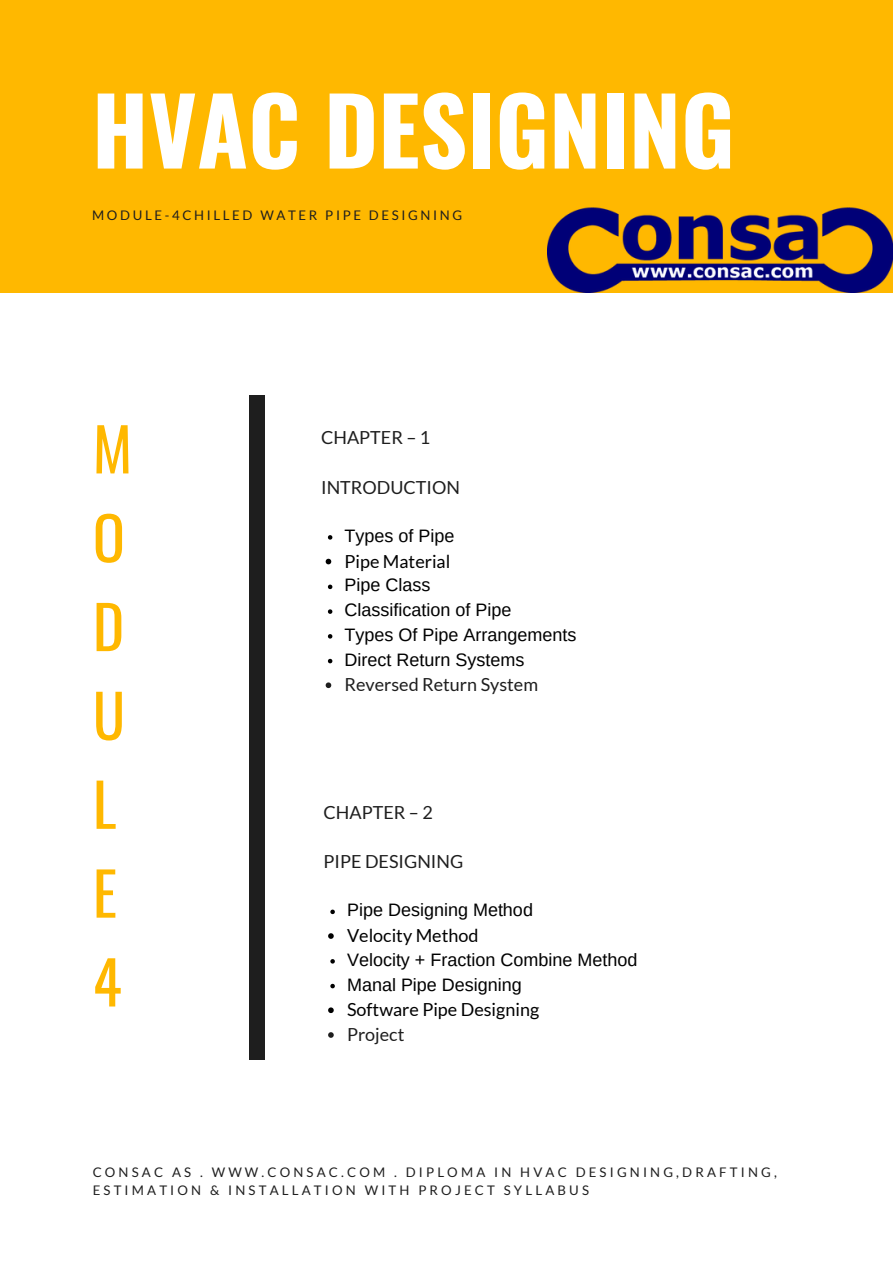
<style>
.page{position:relative;width:893px;height:1264px;background:#fff}
.page>*{position:absolute;margin:0;border:0;box-sizing:border-box;transform-origin:0 0}
.t1{font:700 92.55px "Oswald";color:#fff}
.t2{font:59.55px "Oswald";color:#ffb800}
.t3{font:18px "Arimo";color:#000}
.t4{font:18px "Lato";color:#1e1e1e}
.t5{font:18px "Lato";color:#000}
.t6{font:13.2px/18px "Lato";letter-spacing:.24em;color:#1e1e1e}
.t7{font:13.2px "Lato";letter-spacing:.2em;color:#1e1e1e}
</style>
<div class="page">
<svg style="left:328px;top:535px;width:4px;height:4px"></svg>
<svg style="left:325px;top:558px;width:6px;height:6px"></svg>
<svg style="left:328px;top:584px;width:4px;height:5px"></svg>
<svg style="left:328px;top:609px;width:4px;height:5px"></svg>
<svg style="left:328px;top:634px;width:4px;height:4px"></svg>
<svg style="left:328px;top:659px;width:4px;height:4px"></svg>
<svg style="left:325px;top:682px;width:6px;height:6px"></svg>
<div style="left:0;top:0;width:892px;height:292px;background:#ffb800"></div>
<div style="left:249px;top:395px;width:16px;height:665px;background:#1e1e1e"></div>
<svg style="left:330px;top:909px;width:5px;height:5px"></svg>
<svg style="left:328px;top:933px;width:6px;height:5px"></svg>
<svg style="left:330px;top:959px;width:5px;height:4px"></svg>
<svg style="left:330px;top:983px;width:5px;height:5px"></svg>
<svg style="left:328px;top:1007px;width:6px;height:6px"></svg>
<svg style="left:328px;top:1032px;width:6px;height:5px"></svg>
<img style="left:548px;top:207px;width:344px;height:85px">
<p class="t1" style="left:92px;top:58px;width:644px">HVAC DESIGNING</p>
<p class="t7" style="left:92px;top:207px;width:371px">MODULE-4CHILLED WATER PIPE DESIGNING</p>
<p class="t2" style="left:93px;top:402px;width:41px">M</p>
<p class="t2" style="left:93px;top:491px;width:34px">O</p>
<p class="t2" style="left:93px;top:580px;width:33px">D</p>
<p class="t2" style="left:93px;top:669px;width:34px">U</p>
<p class="t2" style="left:93px;top:757px;width:25px">L</p>
<p class="t2" style="left:93px;top:846px;width:26px">E</p>
<p class="t2" style="left:93px;top:935px;width:30px">4</p>
<p class="t4" style="left:321px;top:426px;width:111px">CHAPTER – 1</p>
<p class="t4" style="left:321px;top:476px;width:140px">INTRODUCTION</p>
<p class="t3" style="left:344px;top:525px;width:111px">Types of Pipe</p>
<p class="t5" style="left:344px;top:550px;width:107px">Pipe Material</p>
<p class="t3" style="left:344px;top:575px;width:87px">Pipe Class</p>
<p class="t3" style="left:344px;top:600px;width:168px">Classification of Pipe</p>
<p class="t3" style="left:344px;top:624px;width:233px">Types Of Pipe Arrangements</p>
<p class="t3" style="left:344px;top:649px;width:181px">Direct Return Systems</p>
<p class="t4" style="left:344px;top:673px;width:195px">Reversed Return System</p>
<p class="t4" style="left:323px;top:800px;width:111px">CHAPTER – 2</p>
<p class="t4" style="left:323px;top:850px;width:141px">PIPE DESIGNING</p>
<p class="t3" style="left:347px;top:900px;width:187px">Pipe Designing Method</p>
<p class="t5" style="left:347px;top:924px;width:133px">Velocity Method</p>
<p class="t3" style="left:347px;top:949px;width:292px">Velocity + Fraction Combine Method</p>
<p class="t3" style="left:347px;top:974px;width:176px">Manal Pipe Designing</p>
<p class="t5" style="left:347px;top:998px;width:194px">Software Pipe Designing</p>
<p class="t4" style="left:347px;top:1023px;width:59px">Project</p>
<p class="t6" style="left:93px;top:1162px;width:685px">CONSAC AS . WWW.CONSAC.COM . DIPLOMA IN HVAC DESIGNING,DRAFTING,<br>ESTIMATION &amp; INSTALLATION WITH PROJECT SYLLABUS</p>
</div>
